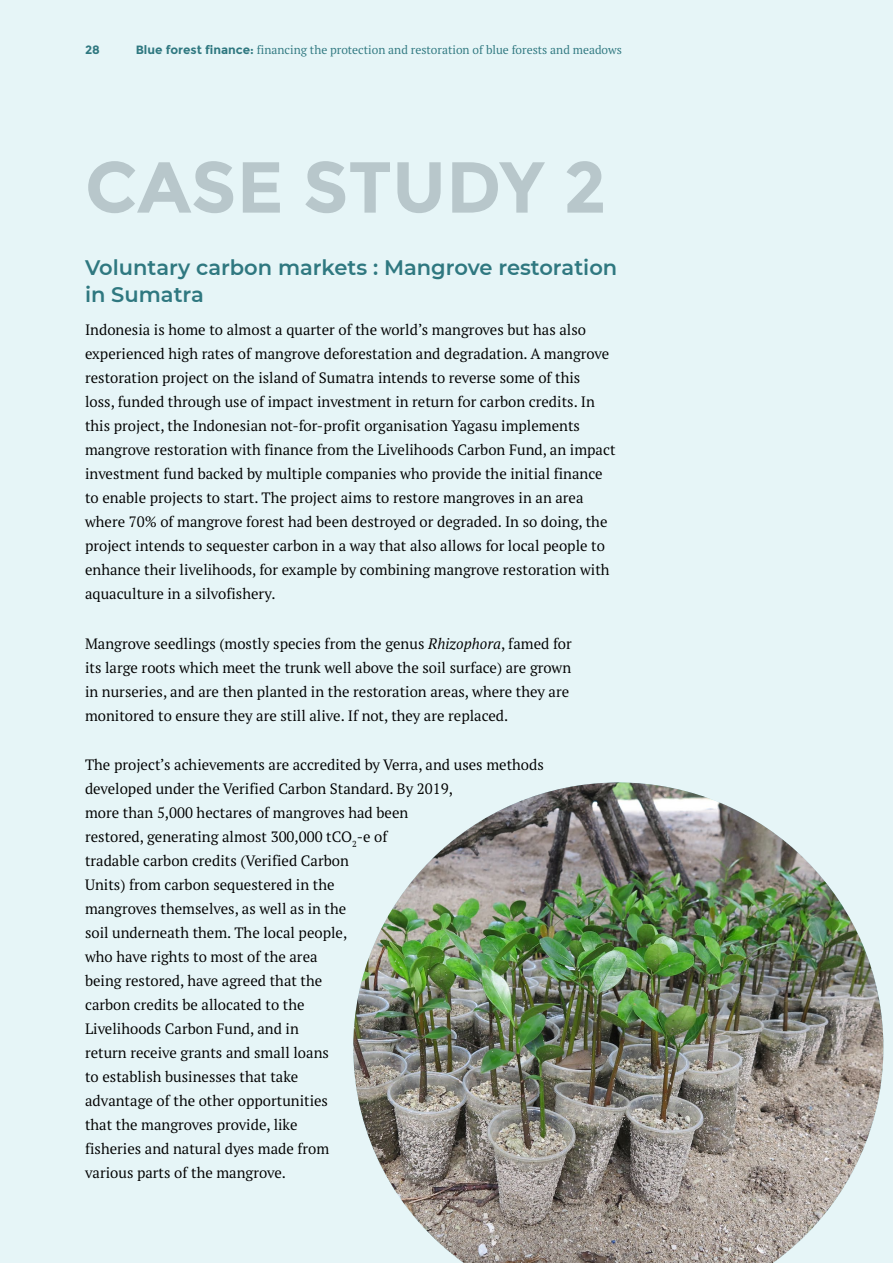
<style>
.page{position:relative;width:893px;height:1263px;background:#e6f5f7}
.page>*{position:absolute;margin:0;border:0;box-sizing:border-box;transform-origin:0 0}
.t1{font:700 72px "Montserrat";letter-spacing:-.005em;color:#b8c7cb}
.t2{font:600 21px/27px "Montserrat";color:#2f7880}
.t3{font:15px/24px "PT Serif Pro";color:#000}
.t4{font:12px "PT Serif Pro";color:#2f7880}
.t5{font:700 12px "Montserrat";color:#2f7880}
.s1{font-family:"Montserrat";font-weight:700}
.s2{font-style:italic}
</style>
<div class="page">
<img style="left:353px;top:782px;width:530px;height:481px">
<p class="t5" style="left:85px;top:43px;width:16px">28</p>
<p class="t4" style="left:136px;top:42px;width:488px"><span class="s1">Blue forest finance:</span> financing the protection and restoration of blue forests and meadows</p>
<h1 class="t1" style="left:85px;top:144px;width:523px">CASE STUDY 2</h1>
<h2 class="t2" style="left:85px;top:254px;width:534px">Voluntary carbon markets : Mangrove restoration in Sumatra</h2>
<p class="t3" style="left:85px;top:317px;width:532px">Indonesia is home to almost a quarter of the world’s mangroves but has also experienced high rates of mangrove deforestation and degradation. A mangrove restoration project on the island of Sumatra intends to reverse some of this<br>loss, funded through use of impact investment in return for carbon credits. In this project, the Indonesian not-for-profit organisation Yagasu implements mangrove restoration with finance from the Livelihoods Carbon Fund, an impact investment fund backed by multiple companies who provide the initial finance to enable projects to start. The project aims to restore mangroves in an area where 70% of mangrove forest had been destroyed or degraded. In so doing, the project intends to sequester carbon in a way that also allows for local people to enhance their livelihoods, for example by combining mangrove restoration with aquaculture in a silvofishery.</p>
<p class="t3" style="left:85px;top:631px;width:488px">Mangrove seedlings (mostly species from the genus <span class="s2">Rhizophora</span>, famed for its large roots which meet the trunk well above the soil surface) are grown in nurseries, and are then planted in the restoration areas, where they are monitored to ensure they are still alive. If not, they are replaced.</p>
<p class="t3" style="left:85px;top:752px;width:460px">The project’s achievements are accredited by Verra, and uses methods developed under the Verified Carbon Standard. By 2019,<br>more than 5,000 hectares of mangroves had been<br>restored, generating almost 300,000 tCO<sub>2</sub>-e of<br>tradable carbon credits (Verified Carbon<br>Units) from carbon sequestered in the<br>mangroves themselves, as well as in the<br>soil underneath them. The local people,<br>who have rights to most of the area<br>being restored, have agreed that the<br>carbon credits be allocated to the<br>Livelihoods Carbon Fund, and in<br>return receive grants and small loans<br>to establish businesses that take<br>advantage of the other opportunities<br>that the mangroves provide, like<br>fisheries and natural dyes made from<br>various parts of the mangrove.</p>
</div>
